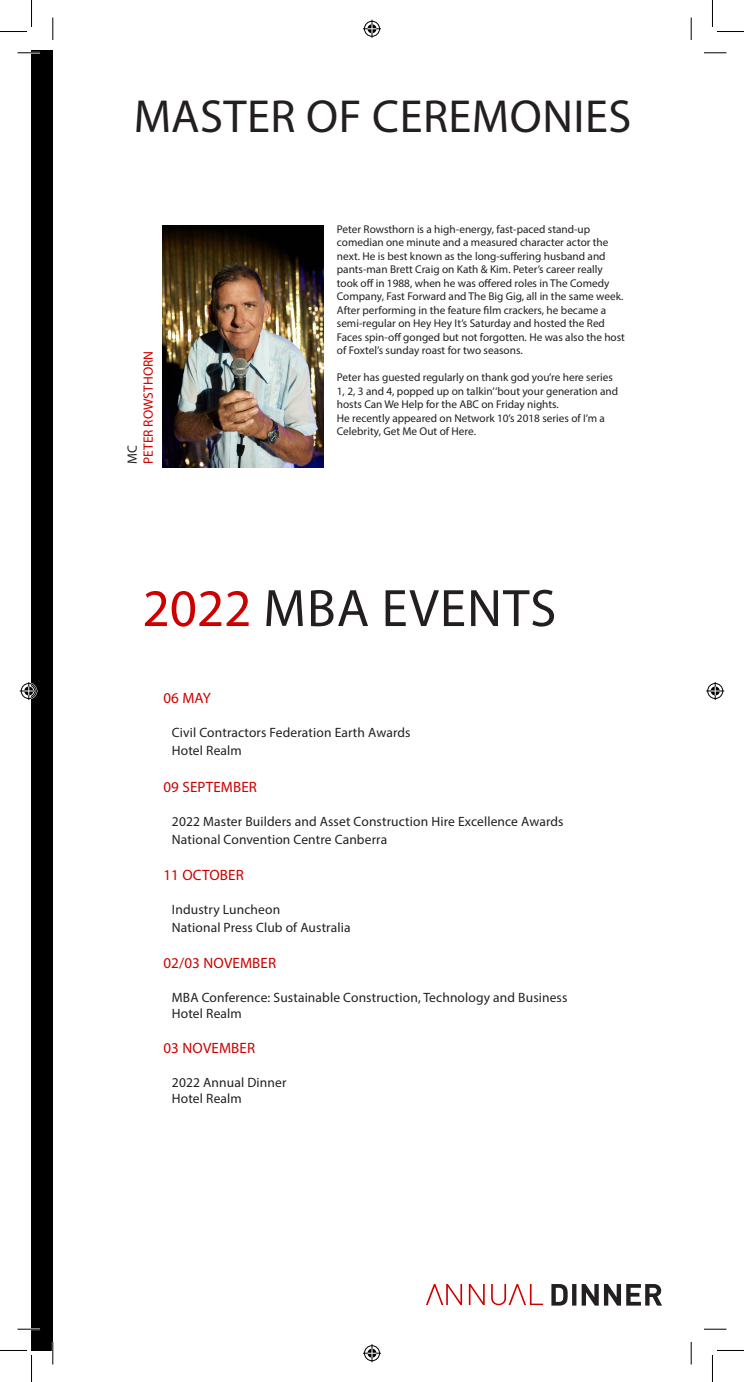
<style>
.page{position:relative;width:744px;height:1382px;background:#fff}
.page>*{position:absolute;margin:0;border:0;box-sizing:border-box;transform-origin:0 0}
.t1{font:52.95px "Myriad Pro";letter-spacing:.02em;color:#231f20}
.t2{font:46.5px "Myriad Pro";letter-spacing:.01em;color:#231f20}
.t3{font:15px "Myriad Pro";letter-spacing:.01em;color:#cd0000}
.t4{font:13.5px/18px "Myriad Pro";letter-spacing:.01em;color:#231f20}
.t5{font:13.5px "Myriad Pro";color:#cd0000}
.t6{font:11.25px/13.5px "Myriad Pro";color:#231f20}
.s1{color:#cd0000}
</style>
<div class="page">
<div style="left:32px;top:51px;width:21px;height:1299px;background:#000"></div>
<img style="left:162px;top:225px;width:161px;height:242px">
<svg style="left:426px;top:1284px;width:117px;height:20px"></svg>
<svg style="left:551px;top:1284px;width:110px;height:21px"></svg>
<hr style="left:18px;top:52px;width:22px;height:2px;background:#fff">
<hr style="left:18px;top:1327px;width:22px;height:2px;background:#fff">
<hr style="left:52px;top:1341px;width:2px;height:23px;background:#fff">
<svg style="left:18px;top:53px;width:22px;height:1px"></svg>
<svg style="left:704px;top:53px;width:22px;height:1px"></svg>
<svg style="left:18px;top:1328px;width:22px;height:1px"></svg>
<svg style="left:704px;top:1328px;width:22px;height:1px"></svg>
<svg style="left:53px;top:18px;width:1px;height:22px"></svg>
<svg style="left:53px;top:1342px;width:1px;height:22px"></svg>
<svg style="left:690px;top:18px;width:1px;height:22px"></svg>
<svg style="left:690px;top:1342px;width:1px;height:22px"></svg>
<svg style="left:0;top:0;width:32px;height:32px"></svg>
<svg style="left:0;top:1349px;width:32px;height:32px"></svg>
<svg style="left:712px;top:0;width:31px;height:32px"></svg>
<svg style="left:712px;top:1350px;width:31px;height:31px"></svg>
<svg style="left:363px;top:20px;width:18px;height:18px"></svg>
<svg style="left:363px;top:1344px;width:18px;height:17px"></svg>
<svg style="left:20px;top:682px;width:18px;height:18px"></svg>
<svg style="left:706px;top:682px;width:18px;height:18px"></svg>
<h2 class="t2" style="left:134px;top:88px;width:499px">MASTER OF CEREMONIES</h2>
<p class="t5" style="left:140px;top:464px;width:115px;rotate:-90deg">PETER ROWSTHORN</p>
<p class="t4" style="left:123px;top:464px;width:20px;rotate:-90deg">MC</p>
<p class="t6" style="left:337px;top:222px;width:289px">Peter Rowsthorn is a high-energy, fast-paced stand-up comedian one minute and a measured character actor the next. He is best known as the long-suffering husband and pants-man Brett Craig on Kath &amp; Kim. Peter’s career really took off in 1988, when he was offered roles in The Comedy Company, Fast Forward and The Big Gig, all in the same week.<br>After performing in the feature film crackers, he became a semi-regular on Hey Hey It’s Saturday and hosted the Red Faces spin-off gonged but not forgotten. He was also the host of Foxtel’s sunday roast for two seasons.</p>
<p class="t6" style="left:337px;top:370px;width:283px">Peter has guested regularly on thank god you’re here series 1, 2, 3 and 4, popped up on talkin’‘bout your generation and hosts Can We Help for the ABC on Friday nights.<br>He recently appeared on Network 10’s 2018 series of I’m a Celebrity, Get Me Out of Here.</p>
<h1 class="t1" style="left:142px;top:575px;width:415px"><span class="s1">2022</span> MBA EVENTS</h1>
<h3 class="t3" style="left:163px;top:689px;width:49px">06 MAY</h3>
<p class="t4" style="left:172px;top:723px;width:240px">Civil Contractors Federation Earth Awards<br>Hotel Realm</p>
<h3 class="t3" style="left:163px;top:777px;width:95px">09 SEPTEMBER</h3>
<p class="t4" style="left:172px;top:811px;width:393px">2022 Master Builders and Asset Construction Hire Excellence Awards<br>National Convention Centre Canberra</p>
<h3 class="t3" style="left:163px;top:865px;width:82px">11 OCTOBER</h3>
<p class="t4" style="left:172px;top:900px;width:180px">Industry Luncheon<br>National Press Club of Australia</p>
<h3 class="t3" style="left:163px;top:953px;width:114px">02/03 NOVEMBER</h3>
<p class="t4" style="left:172px;top:989px;width:397px;line-height:16.2px">MBA Conference: Sustainable Construction, Technology and Business<br>Hotel Realm</p>
<h3 class="t3" style="left:163px;top:1038px;width:93px">03 NOVEMBER</h3>
<p class="t4" style="left:172px;top:1073px;width:116px;line-height:16.2px">2022 Annual Dinner<br>Hotel Realm</p>
</div>
